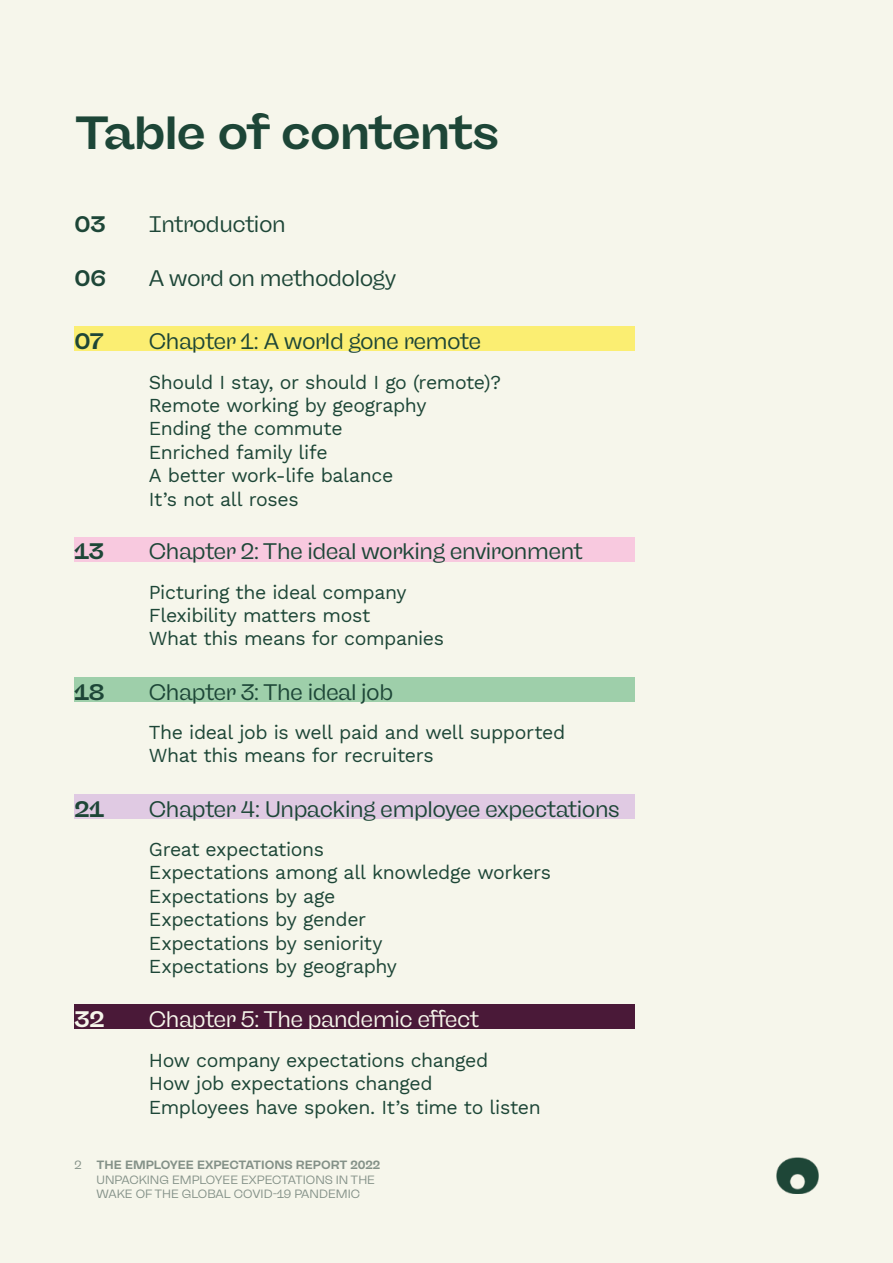
<style>
.page{position:relative;width:893px;height:1263px;background:#f6f6eb}
.page>*{position:absolute;margin:0;border:0;box-sizing:border-box;transform-origin:0 0}
.t1{font:700 expanded 46.5px "Freigeist";letter-spacing:-.02em;color:#1d4637}
.t2{font:22.5px "Freigeist";letter-spacing:-.02em;color:#1d4637}
.t3{font:22.5px "Freigeist";letter-spacing:-.02em;color:#f6f6eb}
.t4{font:700 expanded 22.5px "Freigeist";letter-spacing:-.01em;color:#1d4637}
.t5{font:700 expanded 22.5px "Freigeist";color:#f6f6eb}
.t6{font:19.5px "Work Sans";letter-spacing:-.02em;color:#1d4637}
.t7{font:12px/14.4px "Freigeist";color:#849188}
.t8{font:700 12px "Freigeist";color:#849188}
</style>
<div class="page">
<img style="left:776px;top:1158px;width:43px;height:35px">
<div style="left:74px;top:326px;width:561px;height:25px;background:#fbee72"></div>
<div style="left:74px;top:537px;width:561px;height:25px;background:#f8c9df"></div>
<div style="left:74px;top:677px;width:561px;height:24px;background:#9ecfaa"></div>
<div style="left:74px;top:794px;width:561px;height:24px;background:#e0cae3"></div>
<div style="left:74px;top:1004px;width:561px;height:25px;background:#4a1938"></div>
<p class="t1" style="left:74px;top:104px;width:426px">Table of contents</p>
<p class="t4" style="left:74px;top:210px;width:32px">03</p>
<p class="t2" style="left:149px;top:211px;width:138px">Introduction</p>
<p class="t4" style="left:74px;top:264px;width:33px">06</p>
<p class="t2" style="left:149px;top:264px;width:249px">A word on methodology</p>
<p class="t4" style="left:74px;top:327px;width:30px">07</p>
<p class="t2" style="left:149px;top:328px;width:334px">Chapter 1: A world gone remote</p>
<p class="t6" style="left:149px;top:367px;width:354px">Should I stay, or should I go (remote)?</p>
<p class="t6" style="left:149px;top:391px;width:279px">Remote working by geography</p>
<p class="t6" style="left:149px;top:414px;width:195px">Ending the commute</p>
<p class="t6" style="left:149px;top:437px;width:180px">Enriched family life</p>
<p class="t6" style="left:149px;top:461px;width:246px">A better work-life balance</p>
<p class="t6" style="left:149px;top:484px;width:151px">It’s not all roses</p>
<p class="t4" style="left:74px;top:537px;width:31px">13</p>
<p class="t2" style="left:149px;top:538px;width:435px">Chapter 2: The ideal working environment</p>
<p class="t6" style="left:149px;top:577px;width:259px">Picturing the ideal company</p>
<p class="t6" style="left:149px;top:600px;width:223px">Flexibility matters most</p>
<p class="t6" style="left:149px;top:624px;width:297px">What this means for companies</p>
<p class="t4" style="left:74px;top:678px;width:32px">18</p>
<p class="t2" style="left:149px;top:678px;width:246px">Chapter 3: The ideal job</p>
<p class="t6" style="left:149px;top:717px;width:418px">The ideal job is well paid and well supported</p>
<p class="t6" style="left:149px;top:741px;width:286px">What this means for recruiters</p>
<p class="t4" style="left:74px;top:795px;width:31px">21</p>
<p class="t2" style="left:149px;top:795px;width:472px">Chapter 4: Unpacking employee expectations</p>
<p class="t6" style="left:149px;top:835px;width:177px">Great expectations</p>
<p class="t6" style="left:149px;top:858px;width:404px">Expectations among all knowledge workers</p>
<p class="t6" style="left:149px;top:881px;width:188px">Expectations by age</p>
<p class="t6" style="left:149px;top:905px;width:219px">Expectations by gender</p>
<p class="t6" style="left:149px;top:928px;width:235px">Expectations by seniority</p>
<p class="t6" style="left:149px;top:952px;width:250px">Expectations by geography</p>
<p class="t5" style="left:74px;top:1005px;width:31px">32</p>
<p class="t3" style="left:149px;top:1006px;width:332px">Chapter 5: The pandemic effect</p>
<p class="t6" style="left:149px;top:1045px;width:341px">How company expectations changed</p>
<p class="t6" style="left:149px;top:1069px;width:285px">How job expectations changed</p>
<p class="t6" style="left:149px;top:1092px;width:393px">Employees have spoken. It’s time to listen</p>
<p class="t7" style="left:74px;top:1158px;width:9px">2</p>
<p class="t8" style="left:97px;top:1157px;width:285px">THE EMPLOYEE EXPECTATIONS REPORT 2022</p>
<p class="t7" style="left:97px;top:1172px;width:280px">UNPACKING EMPLOYEE EXPECTATIONS IN THE<br>WAKE OF THE GLOBAL COVID-19 PANDEMIC</p>
</div>
